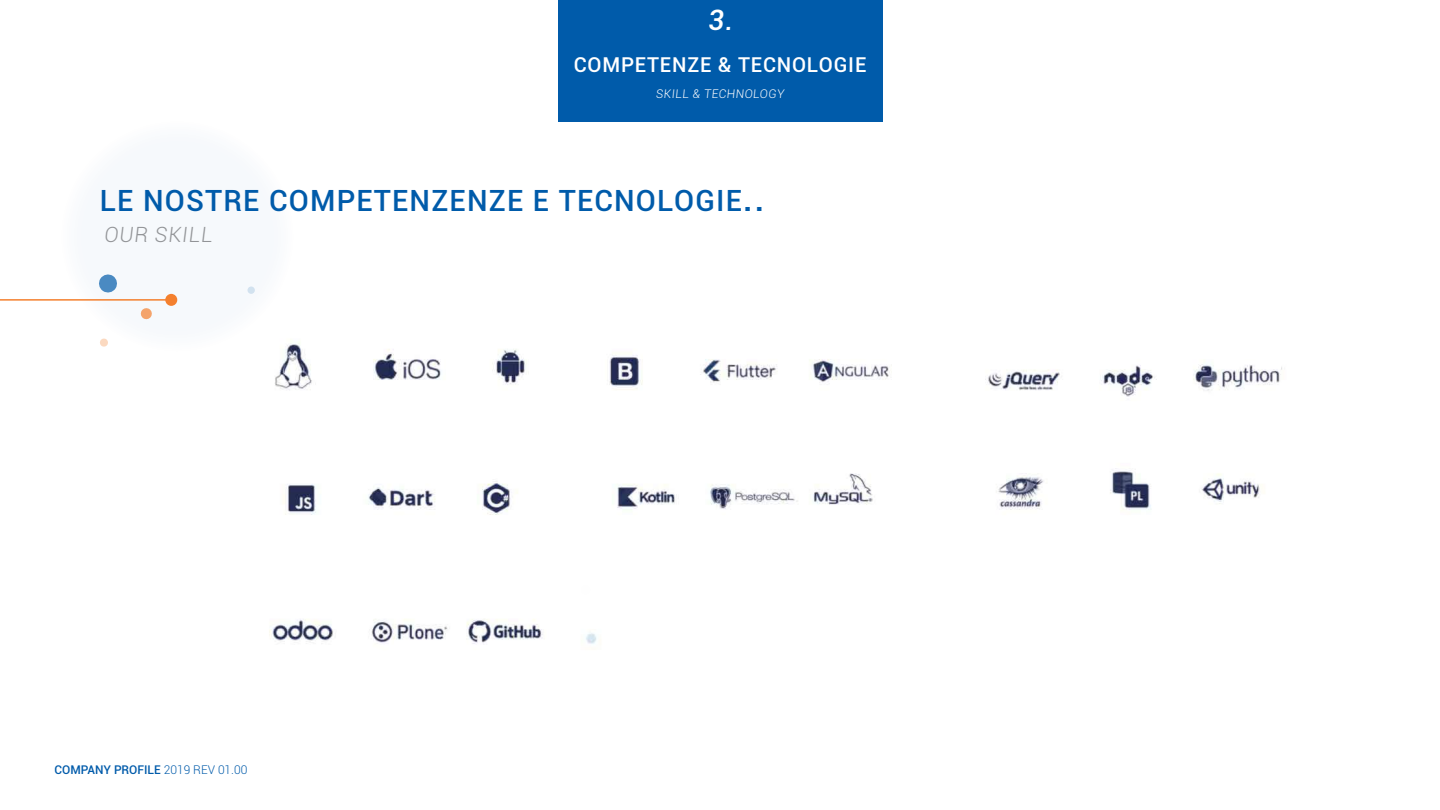
<style>
.page{position:relative;width:1440px;height:810px;background:#fff}
.page>*{position:absolute;margin:0;border:0;box-sizing:border-box;transform-origin:0 0}
.t1{font:500 29.25px "Roboto";letter-spacing:.04em;color:#005baa}
.t2{font:500 28.2px "Roboto";color:#fff}
.t3{font:300 21px "Roboto";color:#929497}
.t4{font:500 20.48px "Roboto";letter-spacing:.04em;color:#fff}
.t5{font:500 12px "Roboto";color:#005baa}
.t6{font:300 11.93px "Roboto";color:#fff}
.s1{font-size:36.75px}
.s2{font-weight:300}
</style>
<div class="page">
<div style="left:60px;top:120px;width:235px;height:232px;background:#f6f9fc;border-radius:50%"></div>
<svg style="left:99px;top:274px;width:18px;height:19px"></svg>
<svg style="left:140px;top:308px;width:12px;height:12px"></svg>
<svg style="left:100px;top:338px;width:8px;height:9px"></svg>
<hr style="left:0;top:299px;width:171px;height:2px;background:#f4802e">
<div style="left:165px;top:294px;width:12px;height:12px;background:#f4802e;border-radius:50%"></div>
<div style="left:558px;top:0;width:324px;height:121px;background:#005baa"></div>
<img style="left:269px;top:341px;width:1013px;height:303px">
<p class="t2" style="left:707px;top:1px;width:30px">3.</p>
<p class="t4" style="left:574px;top:50px;width:294px">COMPETENZE &amp; TECNOLOGIE</p>
<p class="t6" style="left:656px;top:85px;width:131px">SKILL &amp; TECHNOLOGY</p>
<p class="t1" style="left:100px;top:180px;width:667px">LE NOSTRE COMPETENZENZE E TECNOLOGIE<span class="s1">..</span></p>
<p class="t3" style="left:104px;top:220px;width:113px">OUR SKILL</p>
<p class="t5" style="left:55px;top:761px;width:194px">COMPANY PROFILE <span class="s2">2019 REV 01.00</span></p>
</div>
